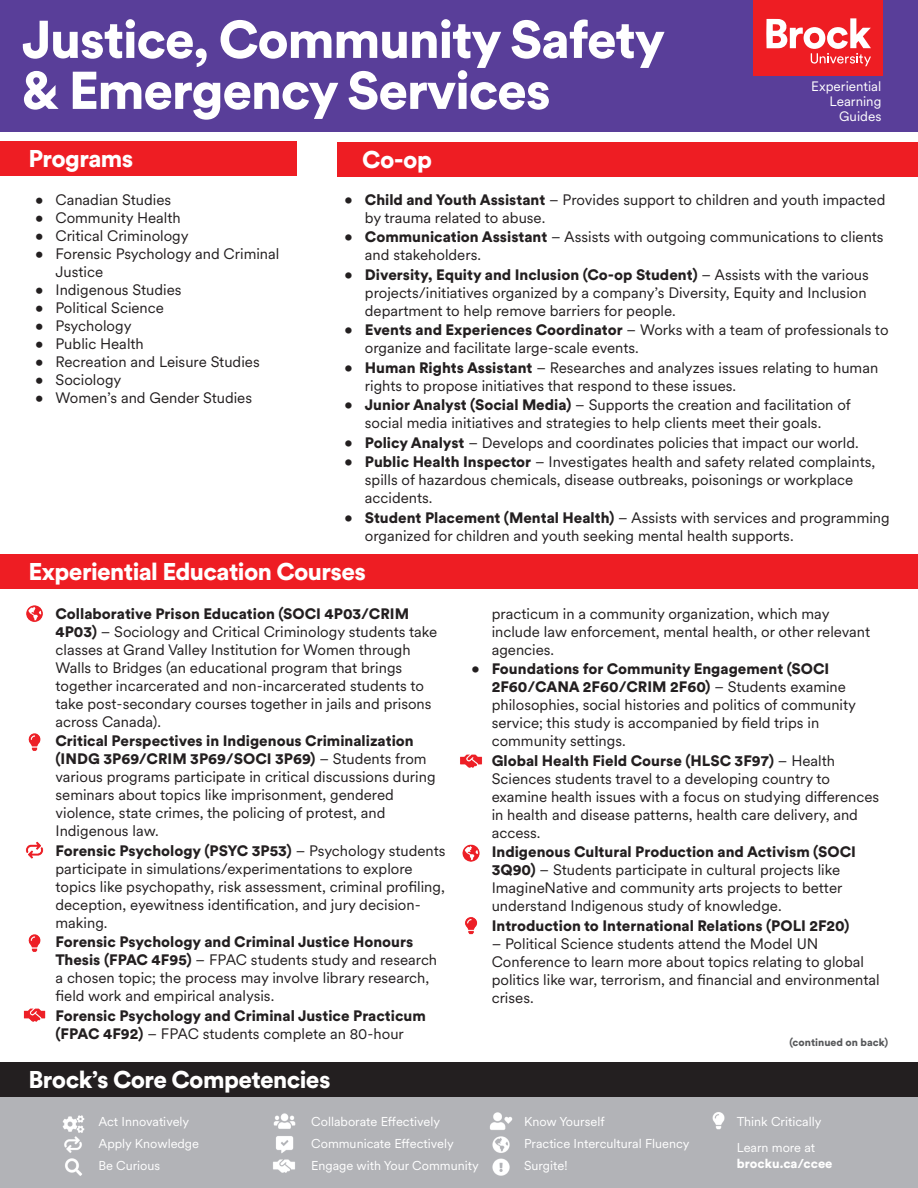
<style>
.page{position:relative;width:918px;height:1188px;background:#fff}
.page>*{position:absolute;margin:0;border:0;box-sizing:border-box;transform-origin:0 0}
.t1{font:900 52.5px/51px "Circular XX";letter-spacing:-.025em;color:#fff}
.t2{font:900 24px "Circular XX";letter-spacing:-.025em;color:#fff}
.t3{font:15px/18px "Circular XX";color:#231f20}
.t4{font:900 15px/18px "Circular XX";color:#231f20;text-align:center}
.t5{font:13.5px/15px "Circular XX";color:#fff;text-align:right}
.t6{font:12.75px/22px "Circular XX";color:#fff}
.t7{font:900 12.75px "Circular XX";color:#fff}
.t8{font:900 10.5px "Circular XX";color:#57585a}
.s1{font-weight:900}
.s2{font-weight:400}
</style>
<div class="page">
<div style="left:0;top:0;width:918px;height:131px;background:#593e99"></div>
<div style="left:0;top:142px;width:297px;height:34px;background:#ee1d23"></div>
<div style="left:753px;top:0;width:130px;height:75px;background:#ee1d23"></div>
<svg style="left:766px;top:18px;width:105px;height:48px"></svg>
<div style="left:0;top:1066px;width:918px;height:122px;background:#b2b3b7"></div>
<div style="left:338px;top:142px;width:580px;height:34px;background:#ee1d23"></div>
<div style="left:0;top:555px;width:918px;height:34px;background:#ee1d23"></div>
<div style="left:0;top:1062px;width:918px;height:35px;background:#231f20"></div>
<img style="left:26px;top:605px;width:17px;height:17px">
<img style="left:62px;top:1115px;width:23px;height:11px">
<img style="left:62px;top:1126px;width:23px;height:22px">
<img style="left:65px;top:1148px;width:17px;height:28px">
<img style="left:273px;top:1113px;width:23px;height:12px">
<img style="left:274px;top:1125px;width:21px;height:22px">
<img style="left:273px;top:1147px;width:22px;height:26px">
<img style="left:492px;top:1140px;width:18px;height:8px">
<img style="left:490px;top:1112px;width:23px;height:28px">
<img style="left:492px;top:1148px;width:18px;height:28px">
<img style="left:712px;top:1112px;width:13px;height:18px">
<img style="left:28px;top:733px;width:13px;height:18px">
<img style="left:26px;top:841px;width:18px;height:18px">
<img style="left:28px;top:934px;width:13px;height:18px">
<img style="left:23px;top:1008px;width:23px;height:14px">
<img style="left:460px;top:754px;width:22px;height:14px">
<img style="left:462px;top:844px;width:18px;height:18px">
<img style="left:465px;top:917px;width:13px;height:18px">
<h1 class="t1" style="left:22px;top:12px;width:645px">Justice, Community Safety &amp; Emergency Services</h1>
<h2 class="t2" style="left:28px;top:142px;width:106px">Programs</h2>
<p class="t3" style="left:35px;top:190px;width:138px">• Canadian Studies</p>
<p class="t3" style="left:35px;top:208px;width:147px">• Community Health</p>
<p class="t3" style="left:35px;top:226px;width:155px">• Critical Criminology</p>
<p class="t3" style="left:56px;top:244px;width:225px;text-indent:-20px">• Forensic Psychology and Criminal<br>Justice</p>
<p class="t3" style="left:35px;top:280px;width:148px">• Indigenous Studies</p>
<p class="t3" style="left:35px;top:298px;width:130px">• Political Science</p>
<p class="t3" style="left:35px;top:316px;width:98px">• Psychology</p>
<p class="t3" style="left:35px;top:334px;width:110px">• Public Health</p>
<p class="t3" style="left:35px;top:352px;width:226px">• Recreation and Leisure Studies</p>
<p class="t3" style="left:35px;top:370px;width:88px">• Sociology</p>
<p class="t3" style="left:35px;top:388px;width:218px">• Women’s and Gender Studies</p>
<p class="t5" style="left:811px;top:78px;width:72px">Experiential<br>Learning<br>Guides</p>
<h2 class="t2" style="left:362px;top:143px;width:71px">Co-op</h2>
<p class="t3" style="left:365px;top:190px;width:522px;text-indent:-20px"><span class="s1">• Child and Youth Assistant</span> – Provides support to children and youth impacted by trauma related to abuse.</p>
<p class="t3" style="left:365px;top:228px;width:520px;text-indent:-20px"><span class="s1">• Communication Assistant</span> – Assists with outgoing communications to clients and stakeholders.</p>
<p class="t3" style="left:365px;top:265px;width:505px;text-indent:-20px"><span class="s1">• Diversity, Equity and Inclusion (Co-op Student)</span> – Assists with the various projects/initiatives organized by a company’s Diversity, Equity and Inclusion department to help remove barriers for people.</p>
<p class="t3" style="left:365px;top:321px;width:525px;text-indent:-20px"><span class="s1">• Events and Experiences Coordinator</span> – Works with a team of professionals to organize and facilitate large-scale events.</p>
<p class="t3" style="left:365px;top:358px;width:515px;text-indent:-20px"><span class="s1">• Human Rights Assistant</span> – Researches and analyzes issues relating to human rights to propose initiatives that respond to these issues.</p>
<p class="t3" style="left:365px;top:396px;width:487px;text-indent:-20px"><span class="s1">• Junior Analyst (Social Media)</span> – Supports the creation and facilitation of social media initiatives and strategies to help clients meet their goals.</p>
<p class="t3" style="left:345px;top:433px;width:516px"><span class="s1">• Policy Analyst</span> – Develops and coordinates policies that impact our world.</p>
<p class="t3" style="left:365px;top:453px;width:512px;text-indent:-20px"><span class="s1">• Public Health Inspector</span> – Investigates health and safety related complaints, spills of hazardous chemicals, disease outbreaks, poisonings or workplace accidents.</p>
<p class="t3" style="left:365px;top:508px;width:526px;text-indent:-20px"><span class="s1">• Student Placement (Mental Health)</span> – Assists with services and programming organized for children and youth seeking mental health supports.</p>
<h2 class="t2" style="left:29px;top:555px;width:339px">Experiential Education Courses</h2>
<p class="t3" style="left:56px;top:604px;width:383px;text-indent:-20px"><span class="s1">• Collaborative Prison Education (SOCI 4P03/CRIM 4P03)</span> – Sociology and Critical Criminology students take classes at Grand Valley Institution for Women through Walls to Bridges (an educational program that brings together incarcerated and non-incarcerated students to take post-secondary courses together in jails and prisons across Canada).</p>
<p class="t3" style="left:56px;top:732px;width:382px;text-indent:-20px"><span class="s1">• Critical Perspectives in Indigenous Criminalization (INDG 3P69/CRIM 3P69/SOCI 3P69)</span> – Students from various programs participate in critical discussions during seminars about topics like imprisonment, gendered violence, state crimes, the policing of protest, and Indigenous law.</p>
<p class="t3" style="left:56px;top:841px;width:392px;text-indent:-20px"><span class="s1">• Forensic Psychology (PSYC 3P53)</span> – Psychology students participate in simulations/experimentations to explore topics like psychopathy, risk assessment, criminal profiling, deception, eyewitness identification, and jury decision&shy;making.</p>
<p class="t3" style="left:56px;top:933px;width:383px;text-indent:-20px"><span class="s1">• Forensic Psychology and Criminal Justice Honours Thesis (FPAC 4F95)</span> – FPAC students study and research a chosen topic; the process may involve library research, field work and empirical analysis.</p>
<p class="t4" style="left:35px;top:1006px;width:392px">• Forensic Psychology and Criminal Justice Practicum (FPAC 4F92) <span class="s2">– FPAC students complete an 80-hour</span></p>
<h2 class="t2" style="left:28px;top:1063px;width:304px">Brock’s Core Competencies</h2>
<p class="t3" style="left:492px;top:604px;width:380px">practicum in a community organization, which may include law enforcement, mental health, or other relevant agencies.</p>
<p class="t3" style="left:492px;top:660px;width:366px;text-indent:-20px"><span class="s1">• Foundations for Community Engagement (SOCI 2F60/CANA 2F60/CRIM 2F60)</span> – Students examine philosophies, social histories and politics of community service; this study is accompanied by field trips in community settings.</p>
<p class="t3" style="left:492px;top:751px;width:389px;text-indent:-20px"><span class="s1">• Global Health Field Course (HLSC 3F97)</span> – Health Sciences students travel to a developing country to examine health issues with a focus on studying differences in health and disease patterns, health care delivery, and access.</p>
<p class="t3" style="left:492px;top:843px;width:366px;text-indent:-20px"><span class="s1">• Indigenous Cultural Production and Activism (SOCI 3Q90)</span> – Students participate in cultural projects like ImagineNative and community arts projects to better understand Indigenous study of knowledge.</p>
<p class="t4" style="left:471px;top:916px;width:380px">• Introduction to International Relations (POLI 2F20)</p>
<p class="t3" style="left:492px;top:934px;width:390px">– Political Science students attend the Model UN Conference to learn more about topics relating to global politics like war, terrorism, and financial and environmental crises.</p>
<p class="t8" style="left:789px;top:1035px;width:100px">(continued on back)</p>
<p class="t6" style="left:98px;top:1110px;width:102px">Act Innovatively<br>Apply Knowledge<br>Be Curious</p>
<p class="t6" style="left:311px;top:1110px;width:169px">Collaborate Effectively<br>Communicate Effectively<br>Engage with Your Community</p>
<p class="t6" style="left:524px;top:1110px;width:167px">Know Yourself<br>Practice Intercultural Fluency<br>Surgite!</p>
<p class="t6" style="left:737px;top:1108px;width:86px;line-height:26.2px">Think Critically<br>Learn more at</p>
<p class="t7" style="left:737px;top:1155px;width:97px">brocku.ca/ccee</p>
</div>
